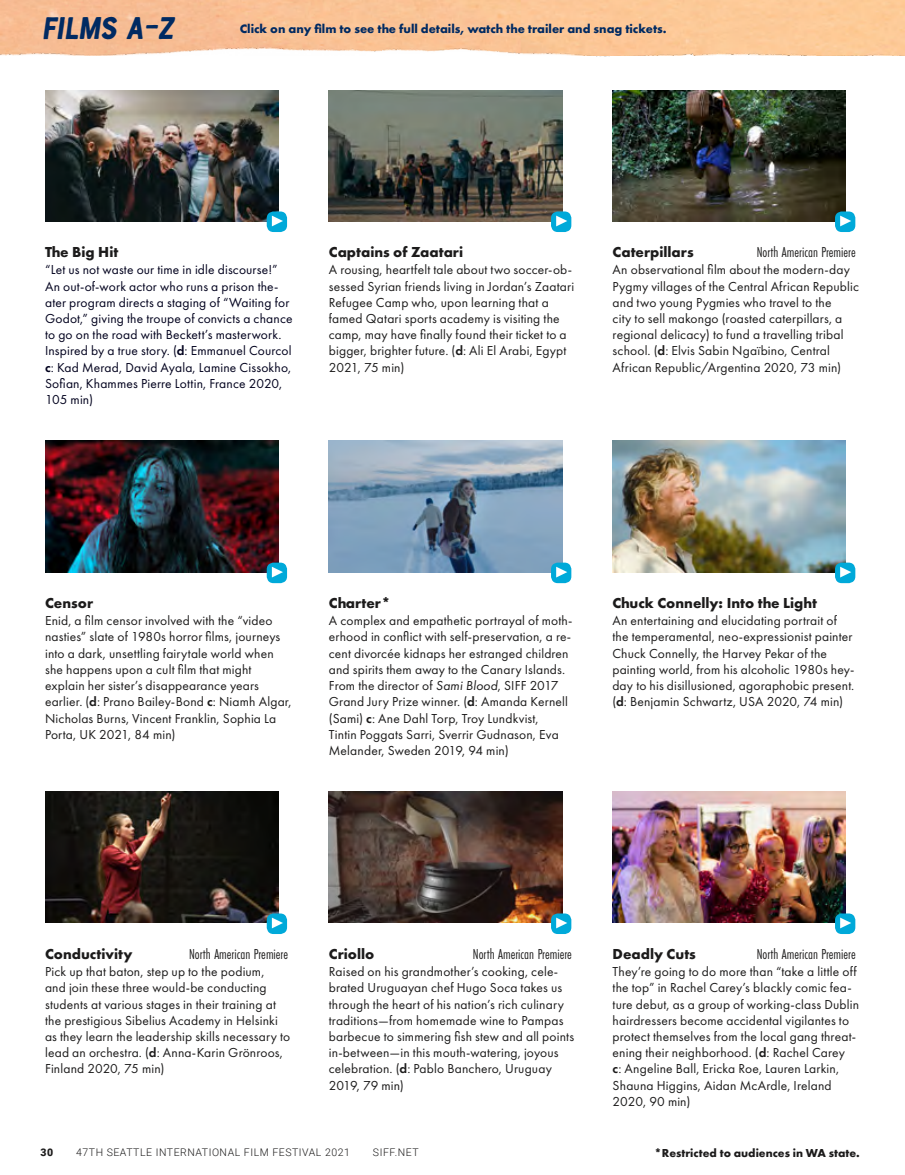
<style>
.page{position:relative;width:905px;height:1175px;background:#fff}
.page>*{position:absolute;margin:0;border:0;box-sizing:border-box;transform-origin:0 0}
.t1{font:33px "Bourton Hand Base";color:#002a62}
.t2{font:700 15px "Futura PT";color:#1c1b1b}
.t3{font:15px "Futura PT Cond";color:#1c1b1b}
.t4{font:13.5px/16.2px "Futura PT";letter-spacing:.01em;color:#1c1b1b}
.t5{font:13.5px/16.2px "Futura PT";letter-spacing:.01em;color:#00001d}
.t6{font:700 12.75px "Futura PT";color:#002a62}
.t7{font:700 12px "Futura PT";color:#1c1b1b}
.t8{font:300 10.5px "Roboto";letter-spacing:.05em;color:#1c1b1b}
.t9{font:900 10.5px "Roboto";color:#1c1b1b}
.s1{font-weight:600}
.s2{font-style:italic}
</style>
<div class="page">
<img style="left:0;top:0;width:904px;height:164px">
<div style="left:45px;top:90px;width:247px;height:131px;background:#fff"></div>
<div style="left:329px;top:90px;width:247px;height:131px;background:#fff"></div>
<div style="left:612px;top:90px;width:247px;height:131px;background:#fff"></div>
<img style="left:45px;top:90px;width:233px;height:131px">
<img style="left:329px;top:90px;width:233px;height:131px">
<img style="left:612px;top:90px;width:233px;height:131px">
<img style="left:45px;top:441px;width:233px;height:131px">
<img style="left:329px;top:441px;width:233px;height:131px">
<img style="left:612px;top:441px;width:233px;height:131px">
<img style="left:45px;top:791px;width:233px;height:132px">
<img style="left:329px;top:791px;width:233px;height:132px">
<img style="left:612px;top:791px;width:233px;height:132px">
<div style="left:267px;top:211px;width:20px;height:21px;background:#00a9d9;border-radius:7px"></div>
<svg style="left:272px;top:216px;width:11px;height:10px"></svg>
<div style="left:267px;top:562px;width:20px;height:21px;background:#00a9d9;border-radius:7px"></div>
<svg style="left:272px;top:566px;width:11px;height:11px"></svg>
<div style="left:267px;top:913px;width:20px;height:21px;background:#00a9d9;border-radius:7px"></div>
<svg style="left:272px;top:917px;width:11px;height:11px"></svg>
<div style="left:551px;top:211px;width:20px;height:21px;background:#00a9d9;border-radius:7px"></div>
<svg style="left:556px;top:216px;width:11px;height:10px"></svg>
<div style="left:551px;top:562px;width:20px;height:21px;background:#00a9d9;border-radius:7px"></div>
<svg style="left:556px;top:566px;width:11px;height:11px"></svg>
<div style="left:551px;top:913px;width:20px;height:21px;background:#00a9d9;border-radius:7px"></div>
<svg style="left:556px;top:917px;width:11px;height:11px"></svg>
<div style="left:835px;top:211px;width:20px;height:21px;background:#00a9d9;border-radius:7px"></div>
<svg style="left:840px;top:216px;width:11px;height:10px"></svg>
<div style="left:835px;top:562px;width:20px;height:21px;background:#00a9d9;border-radius:7px"></div>
<svg style="left:840px;top:566px;width:11px;height:11px"></svg>
<div style="left:835px;top:913px;width:20px;height:21px;background:#00a9d9;border-radius:7px"></div>
<svg style="left:840px;top:917px;width:11px;height:11px"></svg>
<h1 class="t1" style="left:40px;top:8px;width:142px">FILMS A–Z</h1>
<p class="t6" style="left:240px;top:20px;width:428px">Click on any film to see the full details, watch the trailer and snag tickets.</p>
<p class="t2" style="left:45px;top:242px;width:75px">The Big Hit</p>
<p class="t5" style="left:45px;top:262px;width:249px">“Let us not waste our time in idle discourse!” An out-of-work actor who runs a prison the&shy;ater program directs a staging of “Waiting for Godot,” giving the troupe of convicts a chance to go on the road with Beckett’s masterwork.<br>Inspired by a true story. (<span class="s1">d</span>: Emmanuel Courcol <span class="s1">c</span>: Kad Merad, David Ayala, Lamine Cissokho, Sofian, Khammes Pierre Lottin, France 2020, 105 min)</p>
<p class="t2" style="left:329px;top:242px;width:136px">Captains of Zaatari</p>
<p class="t4" style="left:329px;top:262px;width:247px">A rousing, heartfelt tale about two soccer-ob&shy;sessed Syrian friends living in Jordan’s Zaatari Refugee Camp who, upon learning that a famed Qatari sports academy is visiting the camp, may have finally found their ticket to a bigger, brighter future. (<span class="s1">d</span>: Ali El Arabi, Egypt 2021, 75 min)</p>
<p class="t2" style="left:612px;top:242px;width:82px">Caterpillars</p>
<p class="t3" style="left:756px;top:243px;width:100px">North American Premiere</p>
<p class="t4" style="left:612px;top:262px;width:248px">An observational film about the modern-day Pygmy villages of the Central African Republic and two young Pygmies who travel to the<br>city to sell makongo (roasted caterpillars, a regional delicacy) to fund a travelling tribal school. (<span class="s1">d</span>: Elvis Sabin Ngaïbino, Central African Republic/Argentina 2020, 73 min)</p>
<p class="t2" style="left:45px;top:593px;width:50px">Censor</p>
<p class="t4" style="left:45px;top:612px;width:248px">Enid, a film censor involved with the “video nasties” slate of 1980s horror films, journeys into a dark, unsettling fairytale world when she happens upon a cult film that might explain her sister’s disappearance years earlier. (<span class="s1">d</span>: Prano Bailey-Bond <span class="s1">c</span>: Niamh Algar, Nicholas Burns, Vincent Franklin, Sophia La Porta, UK 2021, 84 min)</p>
<p class="t2" style="left:329px;top:593px;width:63px">Charter*</p>
<p class="t4" style="left:329px;top:612px;width:245px">A complex and empathetic portrayal of moth&shy;erhood in conflict with self-preservation, a re&shy;cent divorcée kidnaps her estranged children and spirits them away to the Canary Islands.<br>From the director of <span class="s2">Sami Blood</span>, SIFF 2017<br>Grand Jury Prize winner. (<span class="s1">d</span>: Amanda Kernell (Sami) <span class="s1">c</span>: Ane Dahl Torp, Troy Lundkvist,<br>Tintin Poggats Sarri, Sverrir Gudnason, Eva Melander, Sweden 2019, 94 min)</p>
<p class="t2" style="left:612px;top:593px;width:206px">Chuck Connelly: Into the Light</p>
<p class="t4" style="left:612px;top:612px;width:244px">An entertaining and elucidating portrait of the temperamental, neo-expressionist painter Chuck Connelly, the Harvey Pekar of the painting world, from his alcoholic 1980s hey&shy;day to his disillusioned, agoraphobic present. (<span class="s1">d</span>: Benjamin Schwartz, USA 2020, 74 min)</p>
<p class="t2" style="left:45px;top:944px;width:89px">Conductivity</p>
<p class="t3" style="left:189px;top:945px;width:100px">North American Premiere</p>
<p class="t4" style="left:45px;top:963px;width:247px">Pick up that baton, step up to the podium,<br>and join these three would-be conducting students at various stages in their training at the prestigious Sibelius Academy in Helsinki as they learn the leadership skills necessary to lead an orchestra. (<span class="s1">d</span>: Anna-Karin Grönroos, Finland 2020, 75 min)</p>
<p class="t2" style="left:329px;top:944px;width:47px">Criollo</p>
<p class="t3" style="left:473px;top:945px;width:100px">North American Premiere</p>
<p class="t4" style="left:329px;top:963px;width:247px">Raised on his grandmother’s cooking, cele&shy;brated Uruguayan chef Hugo Soca takes us through the heart of his nation’s rich culinary traditions—from homemade wine to Pampas barbecue to simmering fish stew and all points in-between—in this mouth-watering, joyous celebration. (<span class="s1">d</span>: Pablo Banchero, Uruguay 2019, 79 min)</p>
<p class="t9" style="left:40px;top:1145px;width:14px">30</p>
<p class="t8" style="left:76px;top:1145px;width:275px">47TH SEATTLE INTERNATIONAL FILM FESTIVAL 2021</p>
<p class="t8" style="left:373px;top:1145px;width:47px">SIFF.NET</p>
<p class="t2" style="left:612px;top:944px;width:85px">Deadly Cuts</p>
<p class="t3" style="left:756px;top:945px;width:100px">North American Premiere</p>
<p class="t4" style="left:612px;top:963px;width:248px">They’re going to do more than “take a little off the top” in Rachel Carey’s blackly comic fea&shy;ture debut, as a group of working-class Dublin hairdressers become accidental vigilantes to protect themselves from the local gang threat&shy;ening their neighborhood. (<span class="s1">d</span>: Rachel Carey<br><span class="s1">c</span>: Angeline Ball, Ericka Roe, Lauren Larkin, Shauna Higgins, Aidan McArdle, Ireland 2020, 90 min)</p>
<p class="t7" style="left:654px;top:1145px;width:207px">*Restricted to audiences in WA state.</p>
</div>
